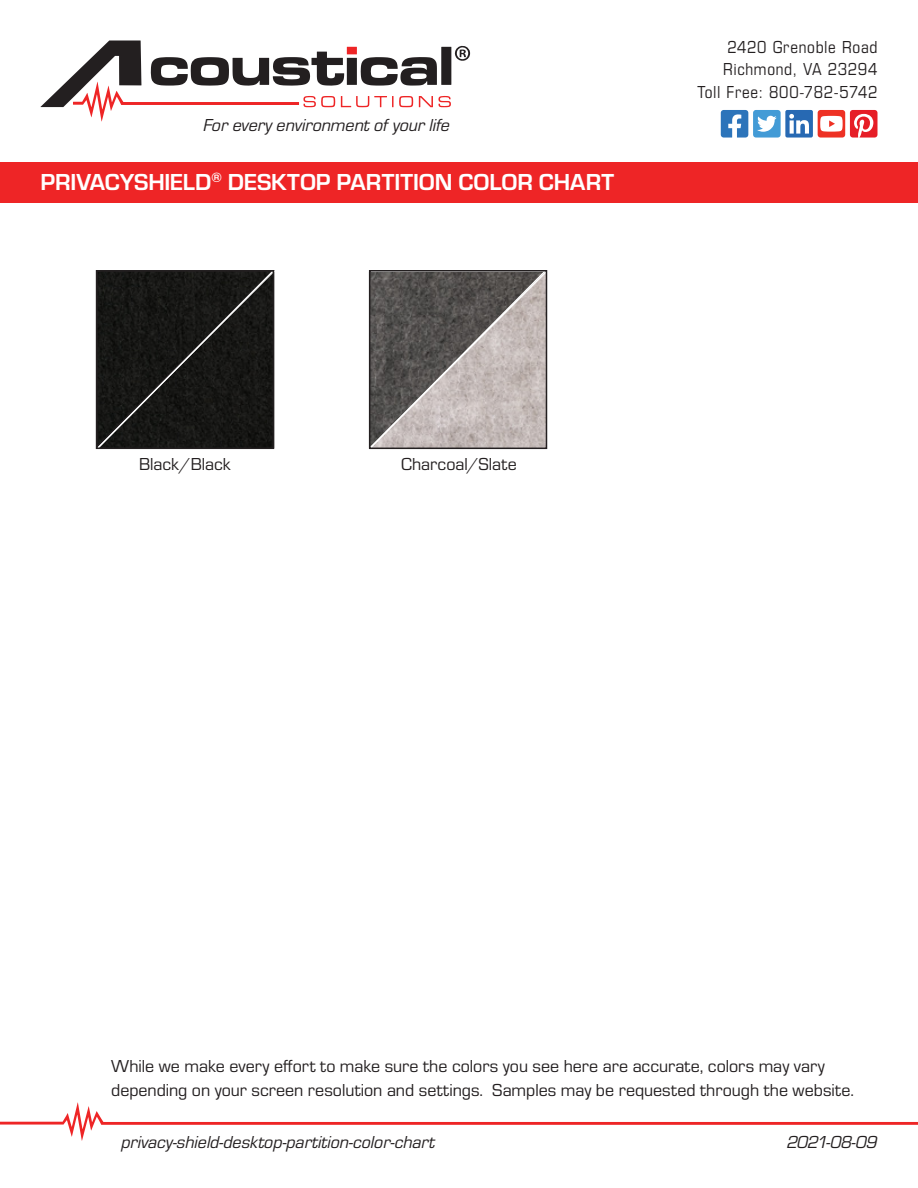
<style>
.page{position:relative;width:918px;height:1188px;background:#fff}
.page>*{position:absolute;margin:0;border:0;box-sizing:border-box;transform-origin:0 0}
.t1{font:700 24px "Eurostile";letter-spacing:-.005em;color:#fff}
.t2{font:18px/24px "Eurostile";color:#231f20}
.t3{font:italic 18px "Eurostile";letter-spacing:-.005em;color:#231f20}
.t4{font:18px/22.5px "Eurostile Con";letter-spacing:.035em;color:#231f20;text-align:right}
</style>
<div class="page">
<svg style="left:0;top:1102px;width:918px;height:39px"></svg>
<svg style="left:721px;top:110px;width:156px;height:28px"></svg>
<div style="left:0;top:162px;width:918px;height:40px;background:#ee2526"></div>
<svg style="left:40px;top:40px;width:430px;height:82px"></svg>
<svg style="left:95px;top:270px;width:180px;height:180px;background:#1d1d1b"></svg>
<svg style="left:368px;top:270px;width:180px;height:180px;background:#8f8987"></svg>
<div style="left:96px;top:270px;width:178px;height:179px;border:2px solid #231f20"></div>
<div style="left:369px;top:270px;width:178px;height:179px;border:2px solid #231f20"></div>
<p class="t3" style="left:204px;top:113px;width:248px">For every environment of your life</p>
<h1 class="t1" style="left:40px;top:165px;width:575px">PRIVACYSHIELD<sup>®</sup> DESKTOP PARTITION COLOR CHART</h1>
<p class="t4" style="left:697px;top:34px;width:182px">2420 Grenoble Road<br>Richmond, VA 23294<br>Toll Free: 800-782-5742</p>
<p class="t2" style="left:139px;top:451px;width:93px">Black/Black</p>
<p class="t2" style="left:401px;top:451px;width:117px">Charcoal/Slate</p>
<p class="t2" style="left:111px;top:1053px;width:744px">While we make every effort to make sure the colors you see here are accurate, colors may vary depending on your screen resolution and settings. Samples may be requested through the website.</p>
<p class="t3" style="left:122px;top:1130px;width:315px">privacy-shield-desktop-partition-color-chart</p>
<p class="t3" style="left:787px;top:1130px;width:92px">2021-08-09</p>
</div>
